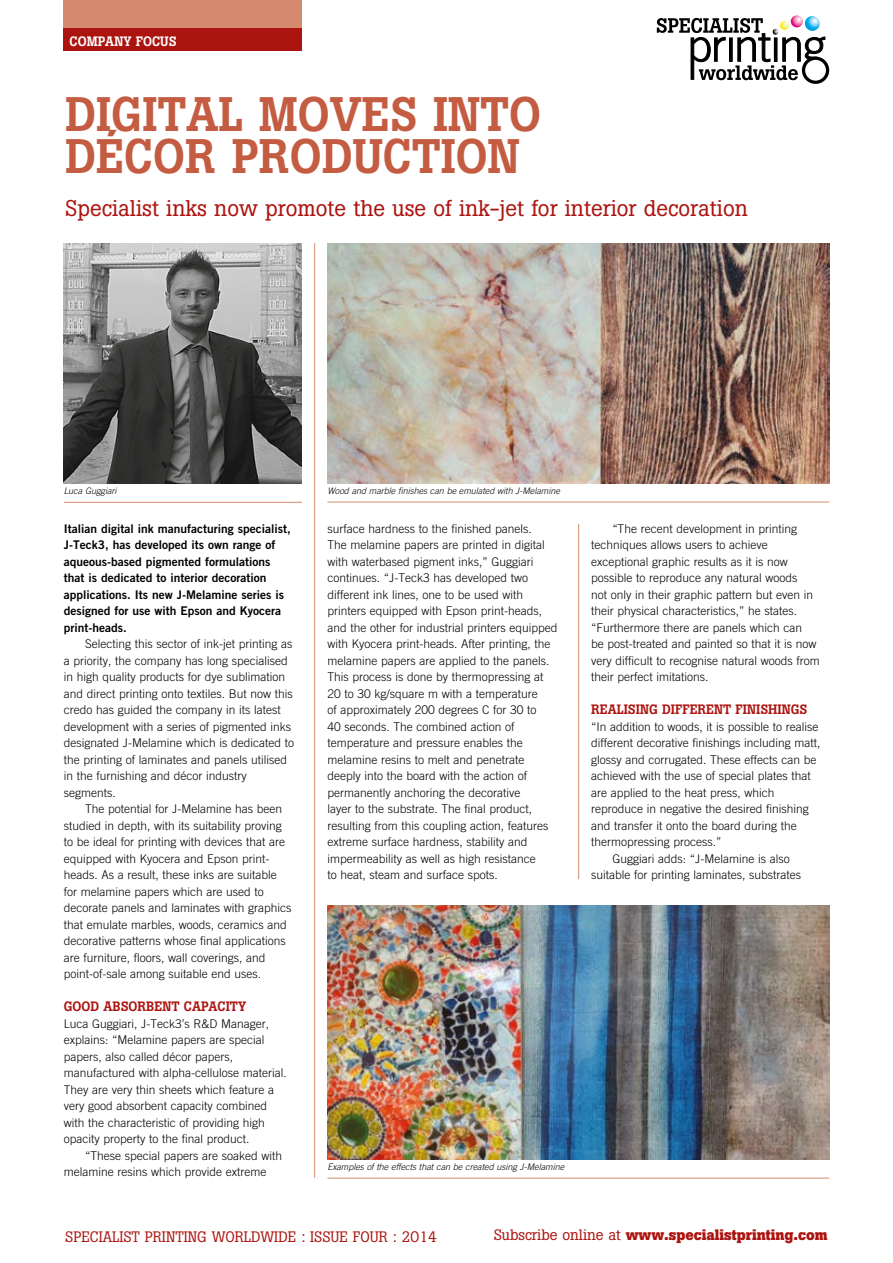
<style>
.page{position:relative;width:893px;height:1263px;background:#fff}
.page>*{position:absolute;margin:0;border:0;box-sizing:border-box;transform-origin:0 0}
.t1{font:500 48px/42px "Boton";color:#c45c42}
.t2{font:22.5px "Boton";color:#ac1410}
.t3{font:700 15px "Boton";color:#ac1410}
.t4{font:15px "Boton";color:#ac1410}
.t5{font:500 13.5px "Boton";color:#ac1410}
.t6{font:500 13.5px "Boton";color:#fff}
.t7{font:300 12px/16.5px "Trade Gothic";color:#000}
.t8{font:12px/16.5px "Trade Gothic Bold Two";color:#000}
.t9{font:italic 300 9px "Trade Gothic";color:#000}
.s1{font-weight:400}
</style>
<div class="page">
<img style="left:327px;top:243px;width:502px;height:240px">
<hr style="left:327px;top:502px;width:502px;height:1px;background:#d58a70">
<div style="left:64px;top:0;width:238px;height:51px;background:#d58a70"></div>
<div style="left:64px;top:28px;width:238px;height:23px;background:#ac1410"></div>
<hr style="left:314px;top:243px;width:1px;height:935px;background:#d58a70">
<hr style="left:578px;top:524px;width:1px;height:355px;background:#d58a70">
<img style="left:64px;top:243px;width:238px;height:240px">
<img style="left:327px;top:906px;width:502px;height:254px">
<hr style="left:64px;top:502px;width:238px;height:1px;background:#d58a70">
<hr style="left:327px;top:1178px;width:502px;height:1px;background:#d58a70">
<svg style="left:657px;top:15px;width:172px;height:69px"></svg>
<p class="t6" style="left:70px;top:33px;width:108px">COMPANY FOCUS</p>
<h1 class="t1" style="left:65px;top:93px;width:477px">DIGITAL MOVES INTO<br>DÉCOR PRODUCTION</h1>
<h2 class="t2" style="left:65px;top:194px;width:684px">Specialist inks now promote the use of ink-jet for interior decoration</h2>
<p class="t9" style="left:64px;top:486px;width:54px">Luca Guggiari</p>
<p class="t8" style="left:64px;top:520px;width:229px">Italian digital ink manufacturing specialist, J-Teck3, has developed its own range of aqueous-based pigmented formulations that is dedicated to interior decoration applications. Its new J-Melamine series is designed for use with Epson and Kyocera print-heads.</p>
<p class="t7" style="left:64px;top:635px;width:232px;text-indent:21px">Selecting this sector of ink-jet printing as a priority, the company has long specialised in high quality products for dye sublimation and direct printing onto textiles. But now this credo has guided the company in its latest development with a series of pigmented inks designated J-Melamine which is dedicated to the printing of laminates and panels utilised in the furnishing and décor industry segments.</p>
<p class="t7" style="left:64px;top:800px;width:229px;text-indent:21px">The potential for J-Melamine has been studied in depth, with its suitability proving to be ideal for printing with devices that are equipped with Kyocera and Epson print&shy;heads. As a result, these inks are suitable for melamine papers which are used to decorate panels and laminates with graphics that emulate marbles, woods, ceramics and decorative patterns whose final applications are furniture, floors, wall coverings, and point-of-sale among suitable end uses.</p>
<p class="t5" style="left:64px;top:998px;width:184px">GOOD ABSORBENT CAPACITY</p>
<p class="t7" style="left:64px;top:1015px;width:225px">Luca Guggiari, J-Teck3’s R&amp;D Manager, explains: “Melamine papers are special papers, also called décor papers, manufactured with alpha-cellulose material.<br>They are very thin sheets which feature a very good absorbent capacity combined with the characteristic of providing high opacity property to the final product.</p>
<p class="t7" style="left:64px;top:1147px;width:220px;text-indent:21px">“These special papers are soaked with melamine resins which provide extreme</p>
<p class="t9" style="left:327px;top:485px;width:234px">Wood and marble finishes can be emulated with J-Melamine</p>
<p class="t7" style="left:327px;top:520px;width:232px">surface hardness to the finished panels.<br>The melamine papers are printed in digital with waterbased pigment inks,” Guggiari continues. “J-Teck3 has developed two different ink lines, one to be used with printers equipped with Epson print-heads, and the other for industrial printers equipped with Kyocera print-heads. After printing, the melamine papers are applied to the panels.<br>This process is done by thermopressing at 20 to 30 kg/square m with a temperature<br>of approximately 200 degrees C for 30 to<br>40 seconds. The combined action of temperature and pressure enables the melamine resins to melt and penetrate deeply into the board with the action of permanently anchoring the decorative<br>layer to the substrate. The final product, resulting from this coupling action, features extreme surface hardness, stability and impermeability as well as high resistance<br>to heat, steam and surface spots.</p>
<p class="t7" style="left:591px;top:520px;width:230px;text-indent:21px">“The recent development in printing techniques allows users to achieve exceptional graphic results as it is now possible to reproduce any natural woods<br>not only in their graphic pattern but even in their physical characteristics,” he states. “Furthermore there are panels which can<br>be post-treated and painted so that it is now very difficult to recognise natural woods from their perfect imitations.</p>
<p class="t5" style="left:591px;top:701px;width:218px">REALISING DIFFERENT FINISHINGS</p>
<p class="t7" style="left:591px;top:718px;width:229px">“In addition to woods, it is possible to realise</p>
<p class="t7" style="left:591px;top:734px;width:231px">different decorative finishings including matt,</p>
<p class="t7" style="left:591px;top:751px;width:227px">glossy and corrugated. These effects can be</p>
<p class="t7" style="left:591px;top:767px;width:221px">achieved with the use of special plates that</p>
<p class="t7" style="left:591px;top:784px;width:185px">are applied to the heat press, which</p>
<p class="t7" style="left:591px;top:800px;width:219px">reproduce in negative the desired finishing</p>
<p class="t7" style="left:591px;top:817px;width:207px">and transfer it onto the board during the</p>
<p class="t7" style="left:591px;top:833px;width:132px">thermopressing process.”</p>
<p class="t7" style="left:612px;top:850px;width:179px">Guggiari adds: “J-Melamine is also</p>
<p class="t7" style="left:591px;top:866px;width:212px">suitable for printing laminates, substrates</p>
<p class="t9" style="left:327px;top:1161px;width:238px">Examples of the effects that can be created using J-Melamine</p>
<p class="t4" style="left:65px;top:1227px;width:373px">SPECIALIST PRINTING WORLDWIDE : ISSUE FOUR : 2014</p>
<p class="t3" style="left:494px;top:1225px;width:335px"><span class="s1">Subscribe online at</span> www.specialistprinting.com</p>
</div>
